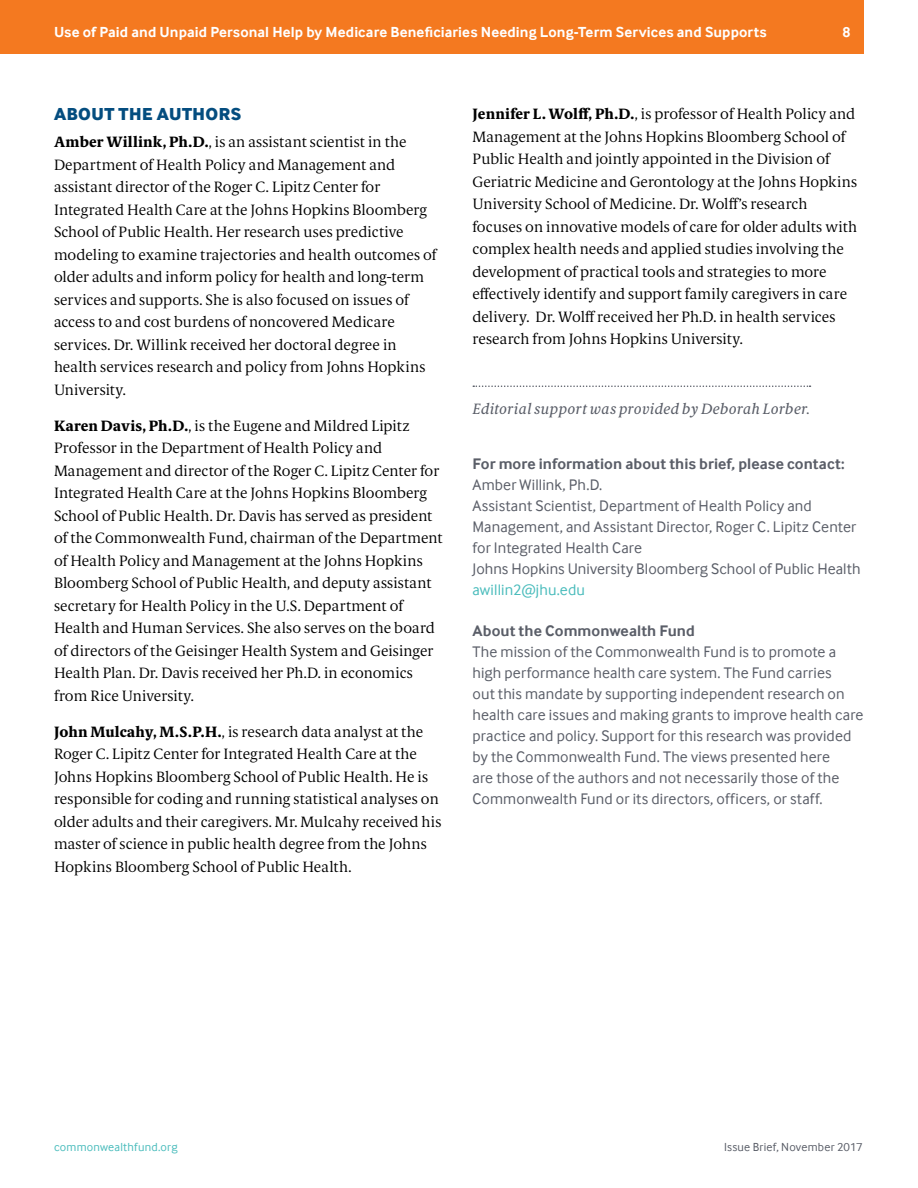
<style>
.page{position:relative;width:918px;height:1188px;background:#fff}
.page>*{position:absolute;margin:0;border:0;box-sizing:border-box;transform-origin:0 0}
.Heads_-_All_Caps{font:18px "Inter Face X Bold";letter-spacing:.03em;color:#044d7f}
.EndMatter{font:15.75px/21px "Inter Face";letter-spacing:.01em;color:#5a5e68}
.EndMatter-2{font:700 15.75px "Inter Face";letter-spacing:.005em;color:#5a5e68}
.Body_Copy_-_No_Inden{font:300 15px/22.5px "Berlingske Serif Text";color:#000}
.t1{font:700 15px "Inter Face Da Ma";letter-spacing:.005em;color:#fff}
.Body_Copy_-_No_Inden-2{font:italic 15px "Berlingske Serif Text";letter-spacing:.015em;color:#5a5e68}
.t2{font:12px "Inter Face";letter-spacing:.02em;color:#5a5e68}
.t3{font:12px "Inter Face";letter-spacing:.02em;color:#4abcbc}
.s1{font-weight:800}
.s2{color:#4abcbc}
</style>
<div class="page">
<div style="left:0;top:0;width:864px;height:54px;background:#f47920"></div>
<svg style="left:473px;top:386px;width:338px;height:1px"></svg>
<p class="t1" style="left:54px;top:24px;width:714px">Use of Paid and Unpaid Personal Help by Medicare Beneficiaries Needing Long-Term Services and Supports</p>
<p class="t1" style="left:842px;top:24px;width:10px">8</p>
<p class="Heads_-_All_Caps" style="left:54px;top:103px;width:189px">ABOUT THE AUTHORS</p>
<p class="Body_Copy_-_No_Inden" style="left:54px;top:130px;width:384px"><span class="s1">Amber Willink, Ph.D.</span>, is an assistant scientist in the Department of Health Policy and Management and assistant director of the Roger C. Lipitz Center for Integrated Health Care at the Johns Hopkins Bloomberg School of Public Health. Her research uses predictive modeling to examine trajectories and health outcomes of older adults and inform policy for health and long-term services and supports. She is also focused on issues of access to and cost burdens of noncovered Medicare services. Dr. Willink received her doctoral degree in health services research and policy from Johns Hopkins University.</p>
<p class="Body_Copy_-_No_Inden" style="left:54px;top:414px;width:390px"><span class="s1">Karen Davis, Ph.D.</span>, is the Eugene and Mildred Lipitz Professor in the Department of Health Policy and Management and director of the Roger C. Lipitz Center for Integrated Health Care at the Johns Hopkins Bloomberg School of Public Health. Dr. Davis has served as president of the Commonwealth Fund, chairman of the Department of Health Policy and Management at the Johns Hopkins Bloomberg School of Public Health, and deputy assistant secretary for Health Policy in the U.S. Department of Health and Human Services. She also serves on the board of directors of the Geisinger Health System and Geisinger Health Plan. Dr. Davis received her Ph.D. in economics from Rice University.</p>
<p class="Body_Copy_-_No_Inden" style="left:54px;top:720px;width:389px"><span class="s1">John Mulcahy, M.S.P.H.</span>, is research data analyst at the Roger C. Lipitz Center for Integrated Health Care at the Johns Hopkins Bloomberg School of Public Health. He is responsible for coding and running statistical analyses on older adults and their caregivers. Mr. Mulcahy received his master of science in public health degree from the Johns Hopkins Bloomberg School of Public Health.</p>
<p class="Body_Copy_-_No_Inden" style="left:472px;top:102px;width:386px"><span class="s1">Jennifer L. Wolff, Ph.D.</span>, is professor of Health Policy and Management at the Johns Hopkins Bloomberg School of Public Health and jointly appointed in the Division of Geriatric Medicine and Gerontology at the Johns Hopkins University School of Medicine. Dr. Wolff’s research focuses on innovative models of care for older adults with complex health needs and applied studies involving the development of practical tools and strategies to more effectively identify and support family caregivers in care delivery. Dr. Wolff received her Ph.D. in health services research from Johns Hopkins University.</p>
<p class="Body_Copy_-_No_Inden-2" style="left:472px;top:398px;width:339px">Editorial support was provided by Deborah Lorber.</p>
<p class="EndMatter-2" style="left:472px;top:454px;width:374px">For more information about this brief, please contact:</p>
<p class="EndMatter" style="left:472px;top:474px;width:131px">Amber Willink, Ph.D.</p>
<p class="EndMatter" style="left:472px;top:495px;width:390px">Assistant Scientist, Department of Health Policy and Management, and Assistant Director, Roger C. Lipitz Center for Integrated Health Care<br>Johns Hopkins University Bloomberg School of Public Health <span class="s2">awillin2@jhu.edu</span></p>
<p class="EndMatter-2" style="left:473px;top:622px;width:224px">About the Commonwealth Fund</p>
<p class="EndMatter" style="left:473px;top:641px;width:393px">The mission of the Commonwealth Fund is to promote a high performance health care system. The Fund carries<br>out this mandate by supporting independent research on health care issues and making grants to improve health care practice and policy. Support for this research was provided by the Commonwealth Fund. The views presented here<br>are those of the authors and not necessarily those of the Commonwealth Fund or its directors, officers, or staff.</p>
<p class="t3" style="left:54px;top:1140px;width:125px">commonwealthfund.org</p>
<p class="t2" style="left:724px;top:1140px;width:140px">Issue Brief, November 2017</p>
</div>
